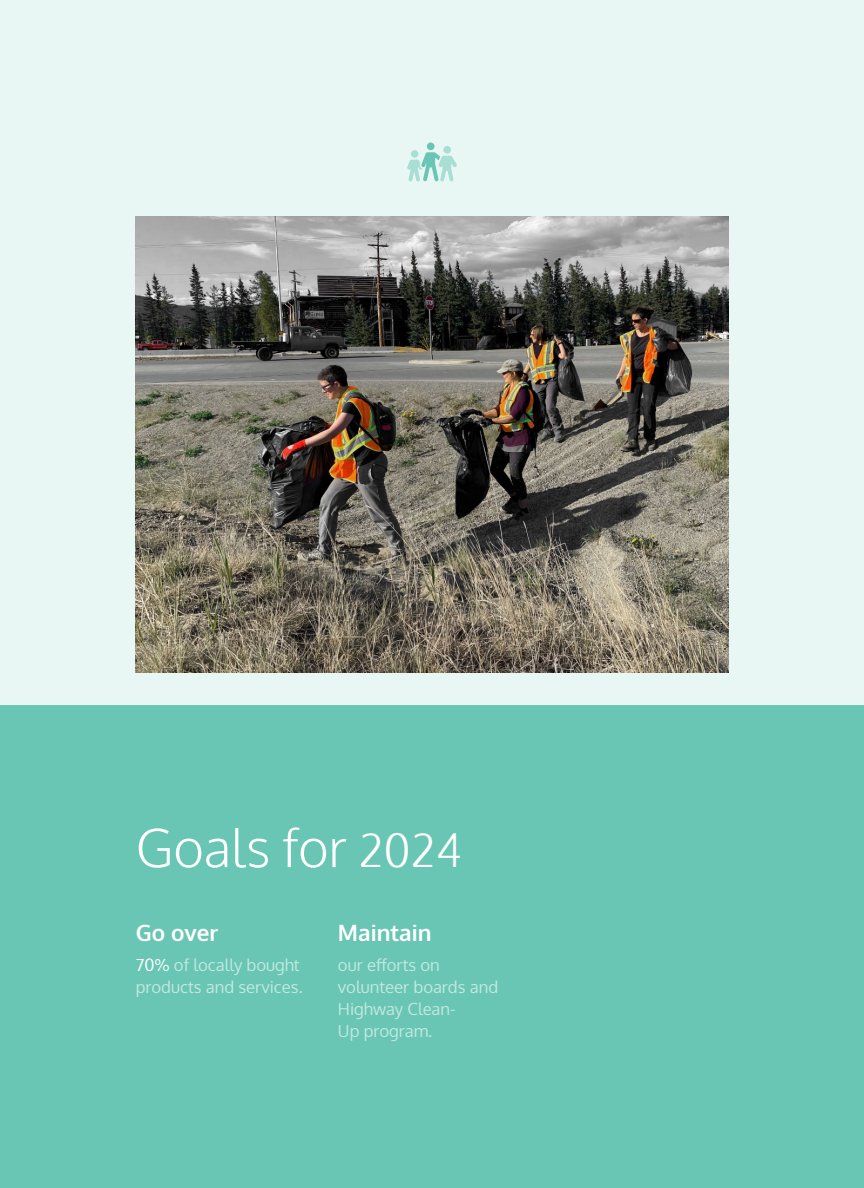
<style>
.page{position:relative;width:864px;height:1188px;background:#e9f7f4}
.page>*{position:absolute;margin:0;border:0;box-sizing:border-box;transform-origin:0 0}
.t1{font:300 52.5px "Oxygen";color:#fff}
.t2{font:700 22.5px "Oxygen";color:#fff}
.t3{font:16.65px/22px "Oxygen";color:rgb(255 255 255/.6)}
.s1{font-size:45px}
.s2{color:#fff}
</style>
<div class="page">
<img style="left:135px;top:216px;width:594px;height:457px">
<svg style="left:407px;top:143px;width:50px;height:39px"></svg>
<div style="left:0;top:705px;width:864px;height:483px;background:#69c6b4"></div>
<h1 class="t1" style="left:136px;top:815px;width:328px">Goals for <span class="s1">2024</span></h1>
<h2 class="t2" style="left:136px;top:919px;width:84px">Go over</h2>
<p class="t3" style="left:136px;top:954px;width:168px"><span class="s2">70%</span> of locally bought products and services.</p>
<h2 class="t2" style="left:338px;top:919px;width:95px">Maintain</h2>
<p class="t3" style="left:338px;top:954px;width:162px">our efforts on volunteer boards and<br>Highway Clean-<br>Up program.</p>
</div>
